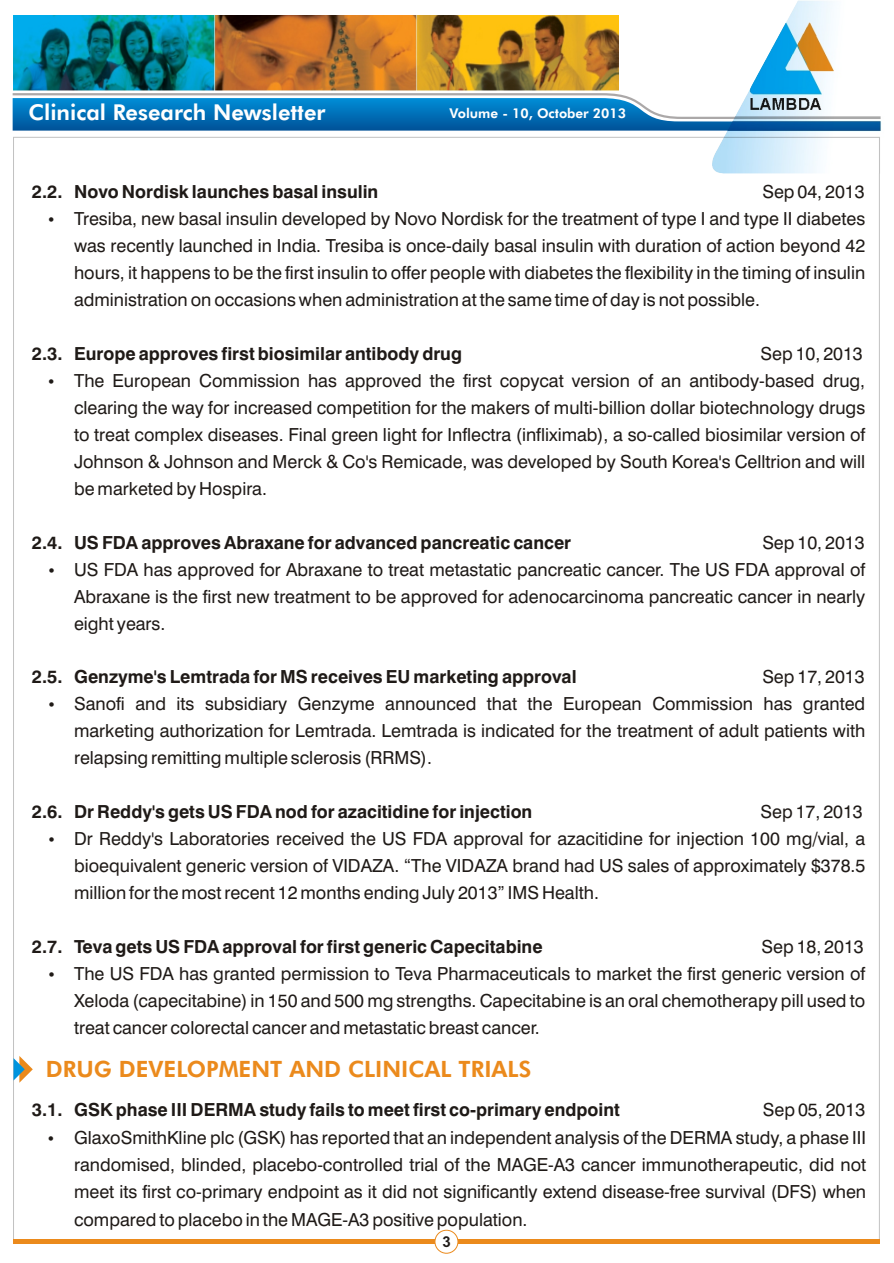
<style>
.page{position:relative;width:894px;height:1263px;background:#fff}
.page>*{position:absolute;margin:0;border:0;box-sizing:border-box;transform-origin:0 0}
.t1{font:22.5px "Futura Hv BT";color:#eb8a1c}
.t2{font:21.9px "Futura Hv BT";color:#fff}
.t3{font:18px/27px "Swis 721 BT";color:#1f1a17;text-align:justify}
.t4{font:700 18px "Swis 721 BT";color:#1f1a17}
.t5{font:700 15px "Arial";color:#1f1a17}
.t6{font:13.5px "Futura Hv BT";color:#fff}
</style>
<div class="page">
<svg style="left:12px;top:93px;width:691px;height:38px;background:#2e86bf"></svg>
<div style="left:13px;top:1239px;width:867px;height:5px;background:#eb8a1c"></div>
<div style="left:435px;top:1230px;width:23px;height:24px;background:#fff;border:1px solid #eb8a1c;border-radius:50%"></div>
<img style="left:13px;top:15px;width:606px;height:76px">
<img style="left:703px;top:0;width:178px;height:174px">
<svg style="left:14px;top:1056px;width:19px;height:27px"></svg>
<p class="t2" style="left:28px;top:104px;width:299px">Clinical Research Newsletter</p>
<p class="t6" style="left:450px;top:108px;width:178px">Volume - 10, October 2013</p>
<p class="t4" style="left:32px;top:184px;width:348px">2.2. Novo Nordisk launches basal insulin</p>
<p class="t3" style="left:762px;top:180px;width:104px">Sep 04, 2013</p>
<p class="t3" style="left:74px;top:207px;width:793px;text-indent:-26px">• Tresiba, new basal insulin developed by Novo Nordisk for the treatment of type I and type II diabetes was recently launched in India. Tresiba is once-daily basal insulin with duration of action beyond 42 hours, it happens to be the first insulin to offer people with diabetes the flexibility in the timing of insulin administration on occasions when administration at the same time of day is not possible.</p>
<p class="t4" style="left:32px;top:346px;width:432px">2.3. Europe approves first biosimilar antibody drug</p>
<p class="t3" style="left:761px;top:342px;width:104px">Sep 10, 2013</p>
<p class="t3" style="left:74px;top:369px;width:793px;text-indent:-26px">• The European Commission has approved the first copycat version of an antibody-based drug, clearing the way for increased competition for the makers of multi-billion dollar biotechnology drugs to treat complex diseases. Final green light for Inflectra (infliximab), a so-called biosimilar version of Johnson &amp; Johnson and Merck &amp; Co's Remicade, was developed by South Korea's Celltrion and will be marketed by Hospira.</p>
<p class="t4" style="left:32px;top:535px;width:541px">2.4. US FDA approves Abraxane for advanced pancreatic cancer</p>
<p class="t3" style="left:762px;top:530px;width:104px">Sep 10, 2013</p>
<p class="t3" style="left:74px;top:557px;width:793px;text-indent:-26px">• US FDA has approved for Abraxane to treat metastatic pancreatic cancer. The US FDA approval of Abraxane is the first new treatment to be approved for adenocarcinoma pancreatic cancer in nearly eight years.</p>
<p class="t4" style="left:32px;top:670px;width:546px">2.5. Genzyme's Lemtrada for MS receives EU marketing approval</p>
<p class="t3" style="left:762px;top:665px;width:104px">Sep 17, 2013</p>
<p class="t3" style="left:74px;top:692px;width:793px;text-indent:-26px">• Sanofi and its subsidiary Genzyme announced that the European Commission has granted marketing authorization for Lemtrada. Lemtrada is indicated for the treatment of adult patients with relapsing remitting multiple sclerosis (RRMS).</p>
<p class="t4" style="left:32px;top:805px;width:502px">2.6. Dr Reddy's gets US FDA nod for azacitidine for injection</p>
<p class="t3" style="left:761px;top:800px;width:104px">Sep 17, 2013</p>
<p class="t3" style="left:74px;top:827px;width:793px;text-indent:-26px">• Dr Reddy's Laboratories received the US FDA approval for azacitidine for injection 100 mg/vial, a bioequivalent generic version of VIDAZA. “The VIDAZA brand had US sales of approximately $378.5 million for the most recent 12 months ending July 2013” IMS Health.</p>
<p class="t4" style="left:32px;top:940px;width:512px">2.7. Teva gets US FDA approval for first generic Capecitabine</p>
<p class="t3" style="left:762px;top:935px;width:104px">Sep 18, 2013</p>
<p class="t3" style="left:74px;top:962px;width:793px;text-indent:-26px">• The US FDA has granted permission to Teva Pharmaceuticals to market the first generic version of Xeloda (capecitabine) in 150 and 500 mg strengths. Capecitabine is an oral chemotherapy pill used to treat cancer colorectal cancer and metastatic breast cancer.</p>
<p class="t1" style="left:46px;top:1060px;width:487px">DRUG DEVELOPMENT AND CLINICAL TRIALS</p>
<p class="t4" style="left:32px;top:1103px;width:590px">3.1. GSK phase III DERMA study fails to meet first co-primary endpoint</p>
<p class="t3" style="left:763px;top:1098px;width:104px">Sep 05, 2013</p>
<p class="t3" style="left:74px;top:1125px;width:794px;text-indent:-26px">• GlaxoSmithKline plc (GSK) has reported that an independent analysis of the DERMA study, a phase III randomised, blinded, placebo-controlled trial of the MAGE-A3 cancer immunotherapeutic, did not meet its first co-primary endpoint as it did not significantly extend disease-free survival (DFS) when compared to placebo in the MAGE-A3 positive population.</p>
<p class="t5" style="left:443px;top:1236px;width:10px">3</p>
</div>
